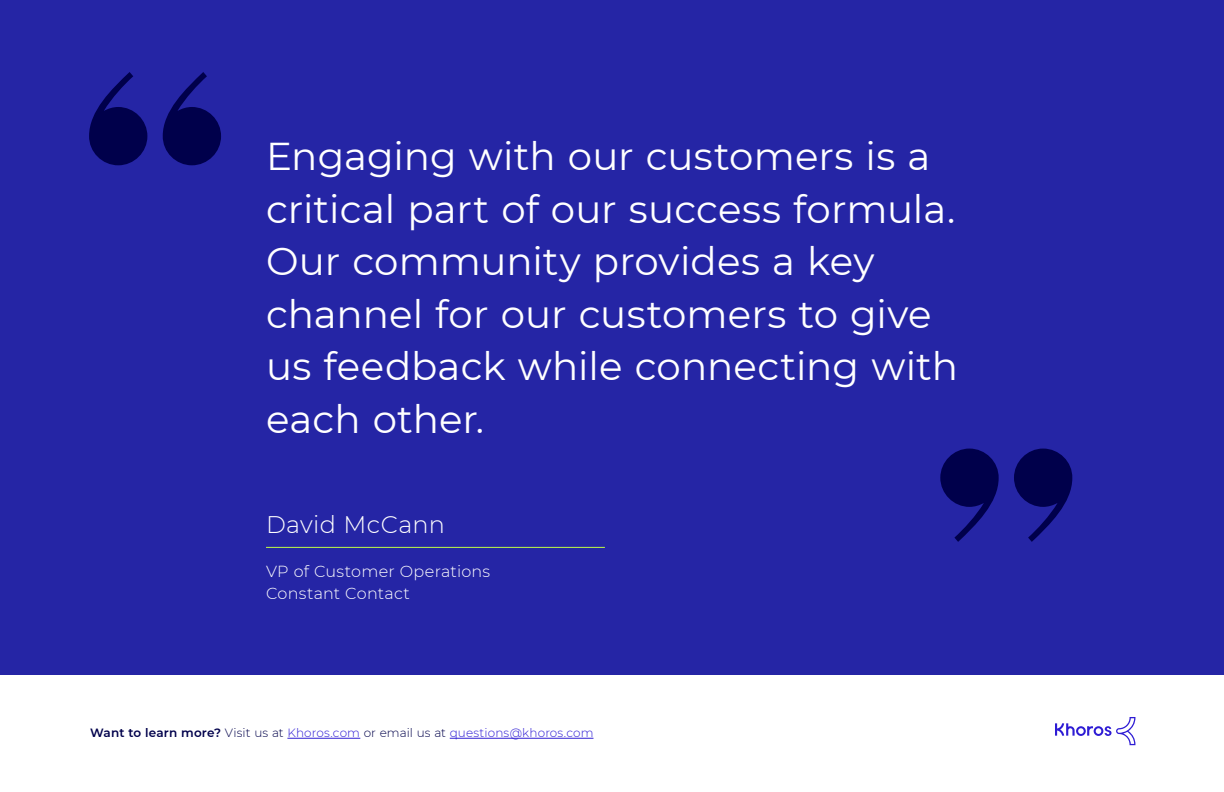
<style>
.page{position:relative;width:1224px;height:792px;background:#fff}
.page>*{position:absolute;margin:0;border:0;box-sizing:border-box;transform-origin:0 0}
.Quotes{font:38.8px/52.5px "Montserrat";letter-spacing:.005em;color:#fff}
.Quote_Author{font:300 24px "Montserrat";letter-spacing:.015em;color:#fff}
.Quote_Author_Title{font:300 16px "Montserrat";letter-spacing:.015em;color:#fff}
.t1{font:300 12px "Montserrat";letter-spacing:.01em;color:#2e1cd4}
.s1{font-weight:600;color:#00004b}
.s2{color:#00004a}
</style>
<div class="page">
<div style="left:0;top:0;width:1224px;height:675px;background:#2525a5"></div>
<svg style="left:1055px;top:717px;width:80px;height:28px"></svg>
<svg style="left:89px;top:72px;width:132px;height:93px"></svg>
<hr style="left:287px;top:738px;width:73px;height:1px;background:#2e1cd4">
<hr style="left:450px;top:738px;width:143px;height:1px;background:#2e1cd4">
<svg style="left:940px;top:449px;width:133px;height:93px"></svg>
<hr style="left:266px;top:547px;width:339px;height:1px;background:#bffc47">
<p class="Quotes" style="left:266px;top:129px;width:694px">Engaging with our customers is a critical part of our success formula.<br>Our community provides a key channel for our customers to give us feedback while connecting with each other.</p>
<p class="Quote_Author" style="left:266px;top:509px;width:180px">David McCann</p>
<p class="Quote_Author_Title" style="left:266px;top:560px;width:226px">VP of Customer Operations</p>
<p class="Quote_Author_Title" style="left:266px;top:582px;width:145px">Constant Contact</p>
<p class="t1" style="left:90px;top:725px;width:505px"><span class="s1">Want to learn more?</span> <span class="s2">Visit us at</span> Khoros.com <span class="s2">or email us at</span> questions@khoros.com</p>
</div>
